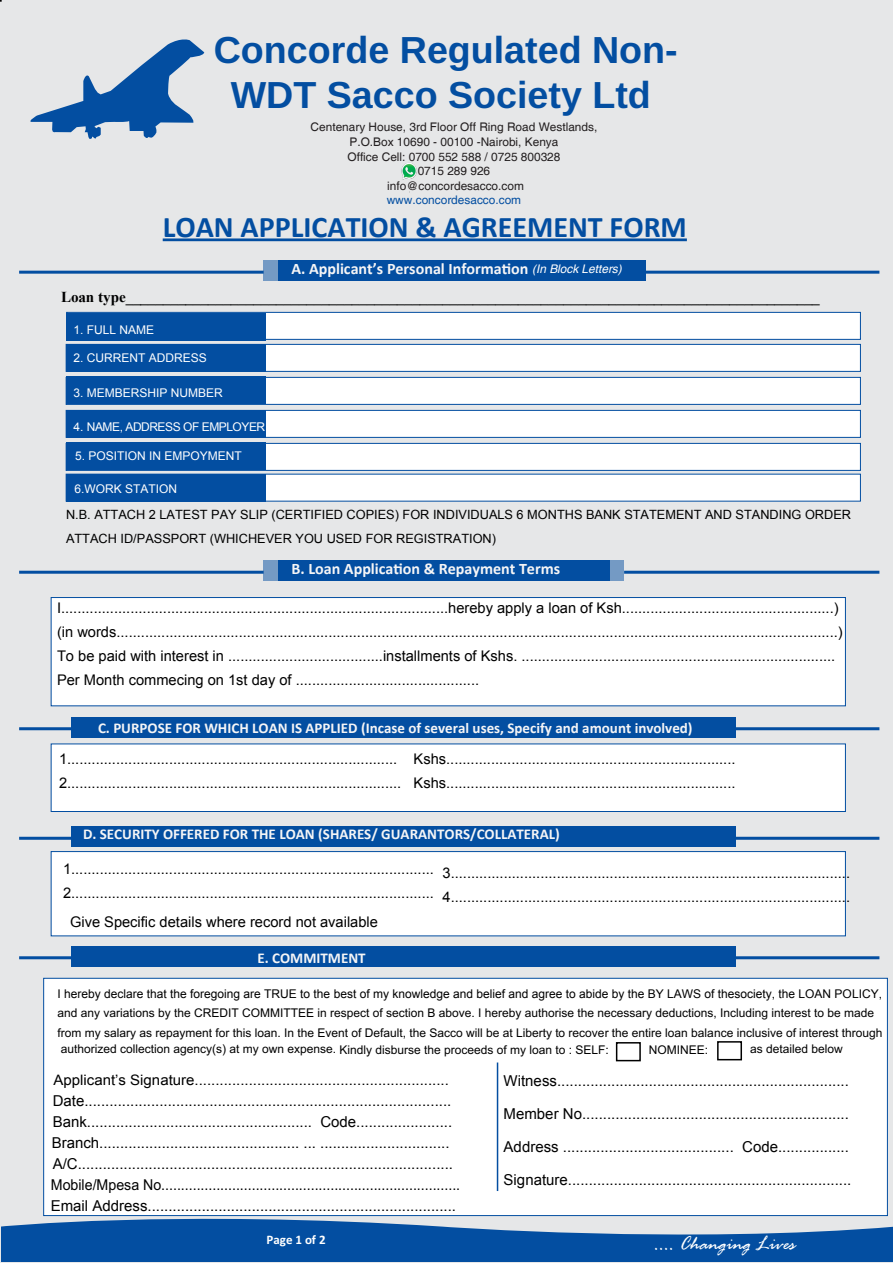
<style>
.page{position:relative;width:893px;height:1263px;background:#e6e7e8}
.page>*{position:absolute;margin:0;border:0;box-sizing:border-box;transform-origin:0 0}
.t1{font:700 37.65px/45.2px "Helvetica";letter-spacing:.005em;color:#034ea1;text-align:center}
.t2{font:700 30px "Calibri";color:#034ea1}
.t3{font:italic 20.55px "Rage";color:#fff}
.t4{font:700 16.05px "Calibri";color:#f5f5f6}
.t5{font:700 15.15px "Times New Roman";color:#000}
.t6{font:15px/21px "Arial";color:#000}
.t7{font:700 15px "Calibri";color:#f5f5f6}
.t8{font:14.7px/24px "Arial";color:#000}
.t9{font:14.4px "Arial";color:#000;scale:1.04 1}
.t10{font:700 13.05px "Calibri";letter-spacing:.005em;color:#fff}
.t11{font:12.75px/24px "Arial";color:#000}
.t12{font:12px/19.5px "Arial";letter-spacing:.005em;color:#000}
.t13{font:12px "Arial";color:#fff}
.t14{font:12px "Arial";letter-spacing:-.04em;color:#fff}
.t15{font:11.85px/14.5px "Helvetica";color:#231f20;text-align:center}
.t16{font:11.85px "Helvetica";color:#034ea1}
.t17{font:italic 11.85px "Helvetica";color:#fff}
</style>
<div class="page">
<div style="left:278px;top:260px;width:367px;height:21px;background:#034ea1"></div>
<div style="left:264px;top:260px;width:14px;height:21px;background:#749ac4"></div>
<hr style="left:624px;top:271px;width:255px;height:3px;background:#034ea1">
<hr style="left:19px;top:271px;width:245px;height:3px;background:#034ea1">
<svg style="left:2px;top:1216px;width:891px;height:45px;fill:#034ea1"></svg>
<svg style="left:30px;top:39px;width:174px;height:100px"></svg>
<div style="left:278px;top:560px;width:332px;height:21px;background:#034ea1"></div>
<div style="left:610px;top:561px;width:14px;height:20px;background:#749ac4"></div>
<div style="left:264px;top:561px;width:14px;height:20px;background:#749ac4"></div>
<hr style="left:624px;top:571px;width:255px;height:3px;background:#034ea1">
<hr style="left:19px;top:571px;width:245px;height:3px;background:#034ea1">
<div style="left:72px;top:717px;width:664px;height:21px;background:#034ea1"></div>
<hr style="left:624px;top:727px;width:255px;height:3px;background:#034ea1">
<hr style="left:19px;top:727px;width:245px;height:3px;background:#034ea1">
<div style="left:72px;top:827px;width:664px;height:20px;background:#034ea1"></div>
<hr style="left:624px;top:837px;width:255px;height:3px;background:#034ea1">
<hr style="left:19px;top:837px;width:245px;height:3px;background:#034ea1">
<div style="left:72px;top:946px;width:664px;height:21px;background:#034ea1"></div>
<hr style="left:624px;top:956px;width:255px;height:3px;background:#034ea1">
<hr style="left:19px;top:956px;width:245px;height:3px;background:#034ea1">
<hr style="left:163px;top:238px;width:524px;height:3px;background:#034ea1">
<div style="left:66px;top:312px;width:795px;height:28px;background:#fff;border:1px solid #034ea1"></div>
<div style="left:66px;top:344px;width:795px;height:28px;background:#fff;border:1px solid #034ea1"></div>
<div style="left:66px;top:377px;width:795px;height:28px;background:#fff;border:1px solid #034ea1"></div>
<div style="left:66px;top:410px;width:795px;height:28px;background:#fff;border:1px solid #034ea1"></div>
<div style="left:66px;top:443px;width:795px;height:28px;background:#fff;border:1px solid #034ea1"></div>
<div style="left:66px;top:474px;width:795px;height:27px;background:#fff"></div>
<div style="left:51px;top:597px;width:795px;height:109px;background:#fff;border:1px solid #034ea1"></div>
<div style="left:51px;top:743px;width:795px;height:69px;background:#fff;border:1px solid #034ea1"></div>
<div style="left:51px;top:851px;width:795px;height:85px;background:#fff;border:1px solid #034ea1"></div>
<div style="left:43px;top:978px;width:845px;height:238px;background:#fff;border:1px solid #034ea1"></div>
<div style="left:66px;top:313px;width:200px;height:27px;background:#034ea1"></div>
<div style="left:66px;top:344px;width:200px;height:28px;background:#034ea1"></div>
<div style="left:66px;top:376px;width:200px;height:27px;background:#034ea1"></div>
<div style="left:66px;top:410px;width:200px;height:28px;background:#034ea1"></div>
<div style="left:66px;top:442px;width:200px;height:28px;background:#034ea1"></div>
<div style="left:66px;top:474px;width:200px;height:28px;background:#034ea1"></div>
<img style="left:401px;top:163px;width:16px;height:17px">
<hr style="left:497px;top:1062px;width:1px;height:129px;background:#034ea1">
<div style="left:616px;top:1042px;width:25px;height:19px;border:2px solid #000"></div>
<div style="left:717px;top:1041px;width:25px;height:19px;border:2px solid #000"></div>
<h1 class="t1" style="left:214px;top:27px;width:465px">Concorde Regulated Non-<br>WDT Sacco Society Ltd</h1>
<p class="t15" style="left:311px;top:120px;width:288px">Centenary House, 3rd Floor Off Ring Road Westlands, P.O.Box 10690 - 00100 -Nairobi, Kenya<br>Office Cell: 0700 552 588 / 0725 800328<br>0715 289 926<br>info@concordesacco.com</p>
<p class="t16" style="left:387px;top:193px;width:136px">www.concordesacco.com</p>
<h2 class="t2" style="left:163px;top:209px;width:526px">LOAN APPLICATION &amp; AGREEMENT FORM</h2>
<p class="t4" style="left:291px;top:259px;width:239px">A. Applicant’s Personal Information</p>
<p class="t17" style="left:532px;top:262px;width:91px">(In Block Letters)</p>
<p class="t5" style="left:61px;top:286px;width:760px">Loan type____________________________________________________________________________________________</p>
<p class="t13" style="left:74px;top:322px;width:82px">1. FULL NAME</p>
<p class="t13" style="left:74px;top:350px;width:135px">2. CURRENT ADDRESS</p>
<p class="t13" style="left:74px;top:385px;width:151px">3. MEMBERSHIP NUMBER</p>
<p class="t14" style="left:74px;top:419px;width:193px">4. NAME, ADDRESS OF EMPLOYER</p>
<p class="t13" style="left:75px;top:448px;width:168px">5. POSITION IN EMPOYMENT</p>
<p class="t13" style="left:74px;top:481px;width:104px">6.WORK STATION</p>
<p class="t11" style="left:66px;top:502px;width:786px">N.B. ATTACH 2 LATEST PAY SLIP (CERTIFIED COPIES) FOR INDIVIDUALS 6 MONTHS BANK STATEMENT AND STANDING ORDER<br>ATTACH ID/PASSPORT (WHICHEVER YOU USED FOR REGISTRATION)</p>
<p class="t4" style="left:291px;top:559px;width:270px">B. Loan Application &amp; Repayment Terms</p>
<p class="t8" style="left:57px;top:596px;width:787px">I...............................................................................................hereby apply a loan of Ksh....................................................) (in words.................................................................................................................................................................................)<br>To be paid with interest in ......................................installments of Kshs. .............................................................................<br>Per Month commecing on 1st day of .............................................</p>
<p class="t7" style="left:98px;top:718px;width:596px">C. PURPOSE FOR WHICH LOAN IS APPLIED (Incase of several uses, Specify and amount involved)</p>
<p class="t8" style="left:59px;top:747px;width:678px">1................................................................................. Kshs.......................................................................<br>2.................................................................................. Kshs.......................................................................</p>
<p class="t7" style="left:83px;top:824px;width:478px">D. SECURITY OFFERED FOR THE LOAN (SHARES/ GUARANTORS/COLLATERAL)</p>
<p class="t8" style="left:63px;top:857px;width:372px">1.........................................................................................<br>2.........................................................................................</p>
<p class="t8" style="left:443px;top:861px;width:409px">3..................................................................................................<br>4..................................................................................................</p>
<p class="t8" style="left:70px;top:910px;width:309px">Give Specific details where record not available</p>
<p class="t7" style="left:257px;top:949px;width:110px">E. COMMITMENT</p>
<p class="t12" style="left:58px;top:984px;width:827px">I hereby declare that the foregoing are TRUE to the best of my knowledge and belief and agree to abide by the BY LAWS of thesociety, the LOAN POLICY, and any variations by the CREDIT COMMITTEE in respect of section B above. I hereby authorise the necessary deductions, Including interest to be made from my salary as repayment for this loan. In the Event of Default, the Sacco will be at Liberty to recover the entire loan balance inclusive of interest through</p>
<p class="t12" style="left:61px;top:1039px;width:277px">authorized collection agency(s) at my own expense.</p>
<p class="t9" style="left:54px;top:1070px;width:382px">Applicant’s Signature.............................................................</p>
<p class="t6" style="left:51px;top:1090px;width:411px">Date........................................................................................<br>Bank...................................................... Code.......................<br>Branch................................................ ... ...............................<br>A/C..........................................................................................<br>Mobile/Mpesa No............................................................................<br>Email Address..........................................................................</p>
<p class="t12" style="left:340px;top:1040px;width:271px">Kindly disburse the proceeds of my loan to : SELF:</p>
<p class="t12" style="left:649px;top:1040px;width:61px">NOMINEE:</p>
<p class="t12" style="left:750px;top:1039px;width:94px">as detailed below</p>
<p class="t6" style="left:504px;top:1064px;width:347px;line-height:33px;text-align:justify">Witness......................................................................<br>Member No................................................................<br>Address ......................................... Code.................</p>
<p class="t6" style="left:504px;top:1169px;width:349px">Signature....................................................................</p>
<p class="t10" style="left:267px;top:1234px;width:61px">Page 1 of 2</p>
<h3 class="t3" style="left:654px;top:1233px;width:143px">.... Changing Lives</h3>
</div>
